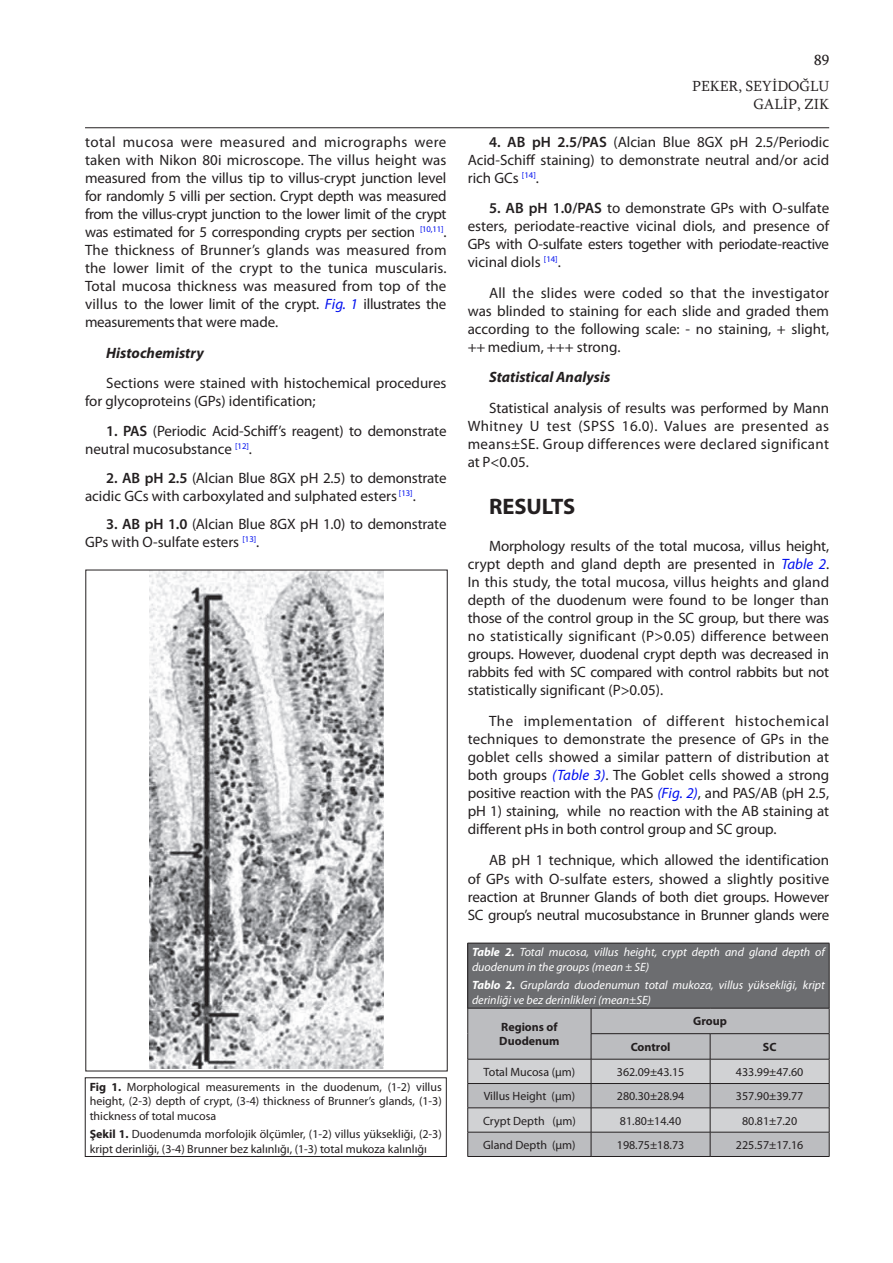
<style>
.page{position:relative;width:893px;height:1263px;background:#fff}
.page>*{position:absolute;margin:0;border:0;box-sizing:border-box;transform-origin:0 0}
.ANA_BASLIK{font:700 22.5px "Myriad Pro";color:#231f20}
.METIN{font:15px/18px "Myriad Pro";color:#231f20;text-align:justify}
.METIN-2{font:italic 700 15px "Myriad Pro";color:#231f20}
.UST_BILGI_SAG{font:15px "Sylfaen";color:#231f20}
.sag_numara{font:15px "Sylfaen";color:#231f20}
.METIN-3{font:12px/14.4px "Myriad Pro";color:#231f20;text-align:justify}
.TABLO{font:italic 12px/14.4px "Myriad Pro";color:#fff}
.TABLO-2{font:12px "Myriad Pro";color:#231f20}
.TABLO-3{font:700 12px/14.4px "Myriad Pro";color:#231f20}
.s1{font-style:italic;color:#000fef}
.s2{font-weight:600}
.s3{font-weight:700}
</style>
<div class="page">
<hr style="left:85px;top:127px;width:744px;height:1px;background:#231f20">
<img style="left:149px;top:572px;width:235px;height:497px">
<div style="left:85px;top:1077px;width:361px;height:80px;border:1px solid #231f20"></div>
<div style="left:468px;top:943px;width:361px;height:65px;background:#6c6d70"></div>
<hr style="left:468px;top:943px;width:123px;height:1px;background:#231f20">
<hr style="left:467px;top:943px;width:1px;height:65px;background:#231f20">
<hr style="left:591px;top:943px;width:119px;height:1px;background:#231f20">
<hr style="left:710px;top:943px;width:119px;height:1px;background:#231f20">
<hr style="left:829px;top:943px;width:1px;height:65px;background:#231f20">
<svg style="left:467px;top:1008px;width:363px;height:148px;background:#bbbcbe"></svg>
<hr style="left:468px;top:1156px;width:123px;height:1px;background:#231f20">
<hr style="left:591px;top:1156px;width:119px;height:1px;background:#231f20">
<hr style="left:710px;top:1156px;width:119px;height:1px;background:#231f20">
<p class="METIN" style="left:85px;top:133px;width:363px">total mucosa were measured and micrographs were taken with Nikon 80i microscope. The villus height was measured from the villus tip to villus-crypt junction level for randomly 5 villi per section. Crypt depth was measured from the villus-crypt junction to the lower limit of the crypt was estimated for 5 corresponding crypts per section <sup>[10,11]</sup>.<br>The thickness of Brunner’s glands was measured from the lower limit of the crypt to the tunica muscularis.<br>Total mucosa thickness was measured from top of the villus to the lower limit of the crypt. <span class="s1">Fig. 1</span> illustrates the measurements that were made.</p>
<p class="METIN-2" style="left:106px;top:343px;width:99px">Histochemistry</p>
<p class="METIN" style="left:85px;top:374px;width:363px;text-indent:21px">Sections were stained with histochemical procedures for glycoproteins (GPs) identification;</p>
<p class="METIN" style="left:85px;top:422px;width:363px;text-indent:21px"><span class="s2">1. PAS</span> (Periodic Acid-Schiff’s reagent) to demonstrate neutral mucosubstance <sup>[12]</sup>.</p>
<p class="METIN" style="left:85px;top:468px;width:363px;text-indent:21px"><span class="s2">2. AB pH 2.5</span> (Alcian Blue 8GX pH 2.5) to demonstrate acidic GCs with carboxylated and sulphated esters <sup>[13]</sup>.</p>
<p class="METIN" style="left:85px;top:515px;width:363px;text-indent:21px"><span class="s2">3. AB pH 1.0</span> (Alcian Blue 8GX pH 1.0) to demonstrate<br>GPs with O-sulfate esters <sup>[13]</sup>.</p>
<p class="METIN-3" style="left:90px;top:1079px;width:354px"><span class="s3">Fig 1.</span> Morphological measurements in the duodenum, (1-2) villus height, (2-3) depth of crypt, (3-4) thickness of Brunner’s glands, (1-3) thickness of total mucosa</p>
<p class="METIN-3" style="left:90px;top:1127px;width:354px"><span class="s3">Şekil 1.</span> Duodenumda morfolojik ölçümler, (1-2) villus yüksekliği, (2-3) kript derinliği, (3-4) Brunner bez kalınlığı, (1-3) total mukoza kalınlığı</p>
<p class="sag_numara" style="left:814px;top:50px;width:16px">89</p>
<p class="UST_BILGI_SAG" style="left:692px;top:75px;width:138px">PEKER, SEYİDOĞLU</p>
<p class="UST_BILGI_SAG" style="left:753px;top:93px;width:77px">GALİP, ZIK</p>
<p class="METIN" style="left:468px;top:133px;width:363px;text-indent:21px"><span class="s2">4. AB pH 2.5/PAS</span> (Alcian Blue 8GX pH 2.5/Periodic Acid-Schiff staining) to demonstrate neutral and/or acid rich GCs <sup>[14]</sup>.</p>
<p class="METIN" style="left:468px;top:199px;width:363px;text-indent:21px"><span class="s2">5. AB pH 1.0/PAS</span> to demonstrate GPs with O-sulfate esters, periodate-reactive vicinal diols, and presence of GPs with O-sulfate esters together with periodate-reactive vicinal diols <sup>[14]</sup>.</p>
<p class="METIN" style="left:468px;top:283px;width:363px;text-indent:21px">All the slides were coded so that the investigator was blinded to staining for each slide and graded them according to the following scale: - no staining, + slight, ++ medium, +++ strong.</p>
<p class="METIN-2" style="left:489px;top:368px;width:123px">Statistical Analysis</p>
<p class="METIN" style="left:468px;top:399px;width:363px;text-indent:21px">Statistical analysis of results was performed by Mann Whitney U test (SPSS 16.0). Values are presented as means±SE. Group differences were declared significant at P&lt;0.05.</p>
<p class="ANA_BASLIK" style="left:489px;top:492px;width:88px">RESULTS</p>
<p class="METIN" style="left:468px;top:536px;width:363px;text-indent:21px">Morphology results of the total mucosa, villus height, crypt depth and gland depth are presented in <span class="s1">Table 2</span>.<br>In this study, the total mucosa, villus heights and gland depth of the duodenum were found to be longer than those of the control group in the SC group, but there was no statistically significant (P&gt;0.05) difference between groups. However, duodenal crypt depth was decreased in rabbits fed with SC compared with control rabbits but not statistically significant (P&gt;0.05).</p>
<p class="METIN" style="left:468px;top:712px;width:363px;text-indent:21px">The implementation of different histochemical techniques to demonstrate the presence of GPs in the goblet cells showed a similar pattern of distribution at both groups <span class="s1">(Table 3)</span>. The Goblet cells showed a strong positive reaction with the PAS <span class="s1">(Fig. 2)</span>, and PAS/AB (pH 2.5, pH 1) staining, while no reaction with the AB staining at different pHs in both control group and SC group.</p>
<p class="METIN" style="left:468px;top:851px;width:363px;text-indent:21px">AB pH 1 technique, which allowed the identification of GPs with O-sulfate esters, showed a slightly positive reaction at Brunner Glands of both diet groups. However SC group’s neutral mucosubstance in Brunner glands were</p>
<p class="TABLO" style="left:472px;top:945px;width:354px"><span class="s3">Table 2.</span> Total mucosa, villus height, crypt depth and gland depth of duodenum in the groups (mean ± SE)</p>
<p class="TABLO" style="left:472px;top:978px;width:354px"><span class="s3">Tablo 2.</span> Gruplarda duodenumun total mukoza, villus yüksekliği, kript derinliği ve bez derinlikleri (mean±SE)</p>
<p class="TABLO-3" style="left:499px;top:1019px;width:62px">Regions of<br>Duodenum</p>
<p class="TABLO-3" style="left:693px;top:1014px;width:35px">Group</p>
<p class="TABLO-3" style="left:631px;top:1039px;width:41px">Control</p>
<p class="TABLO-3" style="left:763px;top:1039px;width:15px">SC</p>
<p class="TABLO-2" style="left:484px;top:1064px;width:93px">Total Mucosa (µm)</p>
<p class="TABLO-2" style="left:617px;top:1064px;width:69px">362.09±43.15</p>
<p class="TABLO-2" style="left:736px;top:1064px;width:69px">433.99±47.60</p>
<p class="TABLO-2" style="left:484px;top:1089px;width:93px">Villus Height (µm)</p>
<p class="TABLO-2" style="left:617px;top:1089px;width:69px">280.30±28.94</p>
<p class="TABLO-2" style="left:736px;top:1089px;width:69px">357.90±39.77</p>
<p class="TABLO-2" style="left:483px;top:1113px;width:94px">Crypt Depth (µm)</p>
<p class="TABLO-2" style="left:620px;top:1113px;width:63px">81.80±14.40</p>
<p class="TABLO-2" style="left:742px;top:1113px;width:57px">80.81±7.20</p>
<p class="TABLO-2" style="left:483px;top:1137px;width:94px">Gland Depth (µm)</p>
<p class="TABLO-2" style="left:617px;top:1137px;width:69px">198.75±18.73</p>
<p class="TABLO-2" style="left:736px;top:1137px;width:69px">225.57±17.16</p>
</div>
